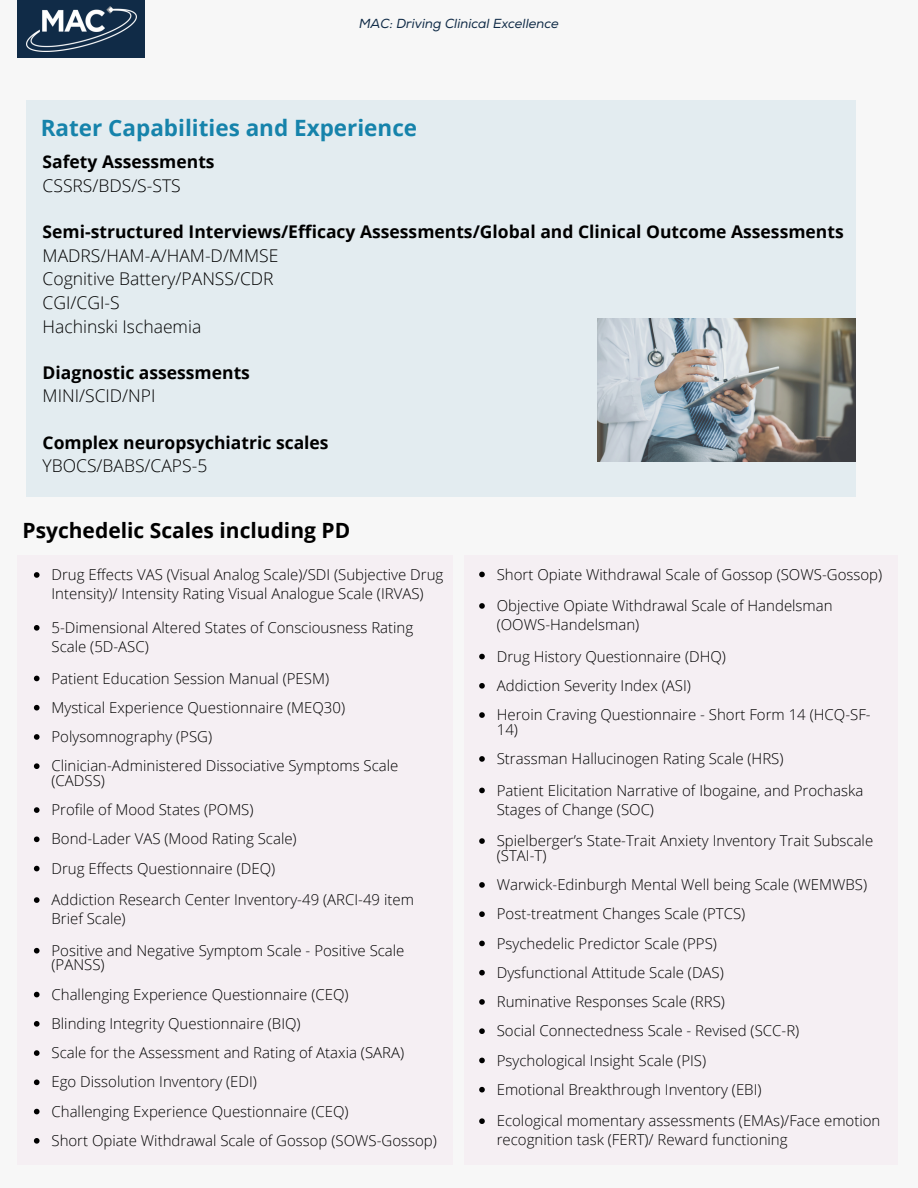
<style>
.page{position:relative;width:918px;height:1188px;background:#f7f7f7}
.page>*{position:absolute;margin:0;border:0;box-sizing:border-box;transform-origin:0 0}
.t1{font:700 22.5px "Open Sans";color:#1683ab}
.t2{font:700 21px "Open Sans";color:#000}
.t3{font:700 17.55px "Open Sans";color:#000}
.t4{font:300 17.55px "Open Sans";color:#000}
.t5{font:300 15px/19.2px "Open Sans";color:#000}
.t6{font:italic 13.05px "Nexa";color:#102b47}
</style>
<div class="page">
<div style="left:17px;top:0;width:127px;height:58px;background:#102b47"></div>
<img style="left:26px;top:6px;width:110px;height:45px">
<div style="left:26px;top:100px;width:830px;height:396px;background:#e3ecf0"></div>
<div style="left:17px;top:555px;width:436px;height:610px;background:#f5eff3"></div>
<div style="left:465px;top:555px;width:433px;height:610px;background:#f5eff3"></div>
<img style="left:598px;top:318px;width:258px;height:143px">
<svg style="left:34px;top:572px;width:6px;height:6px"></svg>
<svg style="left:34px;top:625px;width:6px;height:6px"></svg>
<svg style="left:34px;top:676px;width:6px;height:5px"></svg>
<svg style="left:34px;top:705px;width:6px;height:6px"></svg>
<svg style="left:34px;top:734px;width:6px;height:6px"></svg>
<svg style="left:34px;top:763px;width:6px;height:6px"></svg>
<svg style="left:34px;top:807px;width:6px;height:6px"></svg>
<svg style="left:34px;top:837px;width:6px;height:5px"></svg>
<svg style="left:34px;top:866px;width:6px;height:5px"></svg>
<svg style="left:34px;top:897px;width:6px;height:6px"></svg>
<svg style="left:34px;top:948px;width:6px;height:6px"></svg>
<svg style="left:34px;top:992px;width:6px;height:5px"></svg>
<svg style="left:34px;top:1021px;width:6px;height:6px"></svg>
<svg style="left:34px;top:1050px;width:6px;height:6px"></svg>
<svg style="left:34px;top:1080px;width:6px;height:5px"></svg>
<svg style="left:34px;top:1109px;width:6px;height:5px"></svg>
<svg style="left:34px;top:1138px;width:6px;height:6px"></svg>
<svg style="left:479px;top:572px;width:6px;height:5px"></svg>
<svg style="left:479px;top:603px;width:6px;height:6px"></svg>
<svg style="left:479px;top:654px;width:6px;height:5px"></svg>
<svg style="left:479px;top:683px;width:6px;height:6px"></svg>
<svg style="left:479px;top:712px;width:6px;height:6px"></svg>
<svg style="left:479px;top:756px;width:6px;height:6px"></svg>
<svg style="left:479px;top:788px;width:6px;height:5px"></svg>
<svg style="left:479px;top:838px;width:6px;height:6px"></svg>
<svg style="left:479px;top:882px;width:6px;height:6px"></svg>
<svg style="left:479px;top:911px;width:6px;height:6px"></svg>
<svg style="left:479px;top:941px;width:6px;height:5px"></svg>
<svg style="left:479px;top:970px;width:6px;height:6px"></svg>
<svg style="left:479px;top:999px;width:6px;height:6px"></svg>
<svg style="left:479px;top:1028px;width:6px;height:6px"></svg>
<svg style="left:479px;top:1058px;width:6px;height:5px"></svg>
<svg style="left:479px;top:1087px;width:6px;height:6px"></svg>
<svg style="left:479px;top:1118px;width:6px;height:6px"></svg>
<p class="t6" style="left:359px;top:16px;width:201px">MAC: Driving Clinical Excellence</p>
<p class="t1" style="left:41px;top:112px;width:378px">Rater Capabilities and Experience</p>
<p class="t3" style="left:43px;top:150px;width:174px">Safety Assessments</p>
<p class="t4" style="left:43px;top:173px;width:140px">CSSRS/BDS/S-STS</p>
<p class="t3" style="left:43px;top:219px;width:803px">Semi-structured Interviews/Efficacy Assessments/Global and Clinical Outcome Assessments</p>
<p class="t4" style="left:43px;top:243px;width:237px">MADRS/HAM-A/HAM-D/MMSE</p>
<p class="t4" style="left:43px;top:267px;width:233px">Cognitive Battery/PANSS/CDR</p>
<p class="t4" style="left:43px;top:290px;width:79px">CGI/CGI-S</p>
<p class="t4" style="left:43px;top:314px;width:160px">Hachinski Ischaemia</p>
<p class="t3" style="left:43px;top:360px;width:209px">Diagnostic assessments</p>
<p class="t4" style="left:43px;top:384px;width:114px">MINI/SCID/NPI</p>
<p class="t3" style="left:43px;top:430px;width:288px">Complex neuropsychiatric scales</p>
<p class="t4" style="left:43px;top:453px;width:166px">YBOCS/BABS/CAPS-5</p>
<p class="t2" style="left:23px;top:516px;width:329px">Psychedelic Scales including PD</p>
<p class="t5" style="left:52px;top:565px;width:393px">Drug Effects VAS (Visual Analog Scale)/SDI (Subjective Drug<br>Intensity)/ Intensity Rating Visual Analogue Scale (IRVAS)</p>
<p class="t5" style="left:52px;top:617px;width:363px">5-Dimensional Altered States of Consciousness Rating<br>Scale (5D-ASC)</p>
<p class="t5" style="left:52px;top:668px;width:279px">Patient Education Session Manual (PESM)</p>
<p class="t5" style="left:52px;top:697px;width:295px">Mystical Experience Questionnaire (MEQ30)</p>
<p class="t5" style="left:52px;top:727px;width:162px">Polysomnography (PSG)</p>
<p class="t5" style="left:52px;top:758px;width:348px;line-height:14.7px">Clinician-Administered Dissociative Symptoms Scale (CADSS)</p>
<p class="t5" style="left:52px;top:800px;width:204px">Profile of Mood States (POMS)</p>
<p class="t5" style="left:52px;top:829px;width:247px">Bond-Lader VAS (Mood Rating Scale)</p>
<p class="t5" style="left:52px;top:858px;width:225px">Drug Effects Questionnaire (DEQ)</p>
<p class="t5" style="left:52px;top:890px;width:364px">Addiction Research Center Inventory-49 (ARCI-49 item<br>Brief Scale)</p>
<p class="t5" style="left:52px;top:943px;width:355px;line-height:14.7px">Positive and Negative Symptom Scale - Positive Scale (PANSS)</p>
<p class="t5" style="left:52px;top:984px;width:299px">Challenging Experience Questionnaire (CEQ)</p>
<p class="t5" style="left:52px;top:1013px;width:251px">Blinding Integrity Questionnaire (BIQ)</p>
<p class="t5" style="left:52px;top:1043px;width:354px">Scale for the Assessment and Rating of Ataxia (SARA)</p>
<p class="t5" style="left:52px;top:1072px;width:207px">Ego Dissolution Inventory (EDI)</p>
<p class="t5" style="left:52px;top:1101px;width:299px">Challenging Experience Questionnaire (CEQ)</p>
<p class="t5" style="left:52px;top:1130px;width:387px">Short Opiate Withdrawal Scale of Gossop (SOWS-Gossop)</p>
<p class="t5" style="left:497px;top:564px;width:387px">Short Opiate Withdrawal Scale of Gossop (SOWS-Gossop)</p>
<p class="t5" style="left:497px;top:596px;width:337px">Objective Opiate Withdrawal Scale of Handelsman (OOWS-Handelsman)</p>
<p class="t5" style="left:497px;top:646px;width:231px">Drug History Questionnaire (DHQ)</p>
<p class="t5" style="left:497px;top:675px;width:196px">Addiction Severity Index (ASI)</p>
<p class="t5" style="left:497px;top:707px;width:375px;line-height:14.7px">Heroin Craving Questionnaire - Short Form 14 (HCQ-SF-<br>14)</p>
<p class="t5" style="left:497px;top:749px;width:288px">Strassman Hallucinogen Rating Scale (HRS)</p>
<p class="t5" style="left:497px;top:780px;width:368px">Patient Elicitation Narrative of Ibogaine, and Prochaska<br>Stages of Change (SOC)</p>
<p class="t5" style="left:497px;top:833px;width:378px;line-height:14.7px">Spielberger’s State-Trait Anxiety Inventory Trait Subscale (STAI-T)</p>
<p class="t5" style="left:497px;top:875px;width:372px">Warwick-Edinburgh Mental Well being Scale (WEMWBS)</p>
<p class="t5" style="left:497px;top:904px;width:250px">Post-treatment Changes Scale (PTCS)</p>
<p class="t5" style="left:497px;top:933px;width:222px">Psychedelic Predictor Scale (PPS)</p>
<p class="t5" style="left:497px;top:962px;width:229px">Dysfunctional Attitude Scale (DAS)</p>
<p class="t5" style="left:497px;top:992px;width:230px">Ruminative Responses Scale (RRS)</p>
<p class="t5" style="left:497px;top:1021px;width:304px">Social Connectedness Scale - Revised (SCC-R)</p>
<p class="t5" style="left:497px;top:1050px;width:211px">Psychological Insight Scale (PIS)</p>
<p class="t5" style="left:497px;top:1079px;width:266px">Emotional Breakthrough Inventory (EBI)</p>
<p class="t5" style="left:497px;top:1111px;width:385px">Ecological momentary assessments (EMAs)/Face emotion recognition task (FERT)/ Reward functioning</p>
</div>
